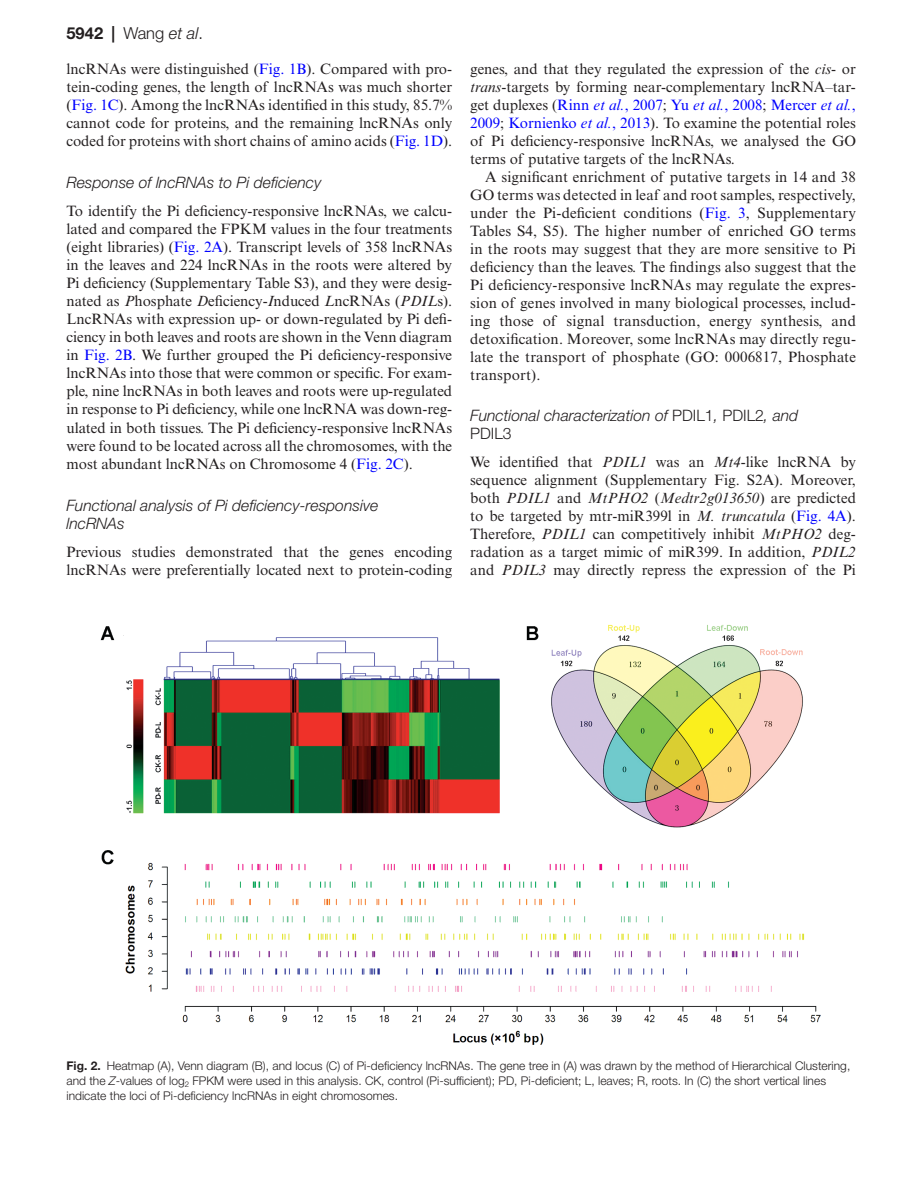
<style>
.page{position:relative;width:919px;height:1187px;background:#fff}
.page>*{position:absolute;margin:0;border:0;box-sizing:border-box;transform-origin:0 0}
.t1{font:700 16.5px "Helvetica Neue LT Std";color:#231f20}
.t2{font:italic 300 15.75px/18px "Helvetica Neue LT Std";color:#231f20}
.t3{font:15px/18px "Times New Roman MT Std";color:#231f20;text-align:justify}
.t4{font:300 12px/15px "Helvetica Neue LT Std";color:#231f20}
.s1{font-weight:300}
.s2{font-weight:300;font-style:italic}
.s3{color:#00f}
.s4{font-style:italic}
.s5{font-style:italic;color:#00f}
.s6{font-style:normal}
.s7{font-weight:700}
</style>
<div class="page">
<img style="left:101px;top:624px;width:720px;height:421px">
<p class="t1" style="left:66px;top:23px;width:138px">5942 | <span class="s1">Wang</span> <span class="s2">et al</span><span class="s1">.</span></p>
<p class="t3" style="left:66px;top:60px;width:387px">lncRNAs were distinguished (<span class="s3">Fig. 1B</span>). Compared with pro&shy;tein-coding genes, the length of lncRNAs was much shorter (<span class="s3">Fig. 1C</span>). Among the lncRNAs identified in this study, 85.7% cannot code for proteins, and the remaining lncRNAs only coded for proteins with short chains of amino acids (<span class="s3">Fig. 1D</span>).</p>
<p class="t2" style="left:66px;top:173px;width:256px">Response of lncRNAs to Pi deficiency</p>
<p class="t3" style="left:66px;top:202px;width:387px">To identify the Pi deficiency-responsive lncRNAs, we calcu&shy;lated and compared the FPKM values in the four treatments (eight libraries) (<span class="s3">Fig. 2A</span>). Transcript levels of 358 lncRNAs in the leaves and 224 lncRNAs in the roots were altered by Pi deficiency (Supplementary Table S3), and they were desig&shy;nated as <span class="s4">P</span>hosphate <span class="s4">D</span>eficiency-<span class="s4">I</span>nduced <span class="s4">L</span>ncRNAs (<span class="s4">PDIL</span>s).<br>LncRNAs with expression up- or down-regulated by Pi defi&shy;ciency in both leaves and roots are shown in the Venn diagram in <span class="s3">Fig. 2B</span>. We further grouped the Pi deficiency-responsive lncRNAs into those that were common or specific. For exam&shy;ple, nine lncRNAs in both leaves and roots were up-regulated in response to Pi deficiency, while one lncRNA was down-reg&shy;ulated in both tissues. The Pi deficiency-responsive lncRNAs were found to be located across all the chromosomes, with the most abundant lncRNAs on Chromosome 4 (<span class="s3">Fig. 2C</span>).</p>
<p class="t2" style="left:66px;top:495px;width:313px">Functional analysis of Pi deficiency-responsive lncRNAs</p>
<p class="t3" style="left:66px;top:543px;width:387px">Previous studies demonstrated that the genes encoding lncRNAs were preferentially located next to protein-coding</p>
<p class="t3" style="left:470px;top:60px;width:387px">genes, and that they regulated the expression of the <span class="s4">cis</span>- or <span class="s4">trans</span>-targets by forming near-complementary lncRNA–tar&shy;get duplexes (<span class="s3">Rinn</span> <span class="s5">et al.</span><span class="s3">, 2007</span>; <span class="s3">Yu</span> <span class="s5">et al.</span><span class="s3">, 2008</span>; <span class="s3">Mercer</span> <span class="s5">et al.</span><span class="s3">, 2009</span>; <span class="s3">Kornienko</span> <span class="s5">et al.</span><span class="s3">, 2013</span>). To examine the potential roles of Pi deficiency-responsive lncRNAs, we analysed the GO terms of putative targets of the lncRNAs.</p>
<p class="t3" style="left:470px;top:168px;width:387px;text-indent:15px">A significant enrichment of putative targets in 14 and 38<br>GO terms was detected in leaf and root samples, respectively, under the Pi-deficient conditions (<span class="s3">Fig. 3</span>, Supplementary Tables S4, S5). The higher number of enriched GO terms in the roots may suggest that they are more sensitive to Pi deficiency than the leaves. The findings also suggest that the Pi deficiency-responsive lncRNAs may regulate the expres&shy;sion of genes involved in many biological processes, includ&shy;ing those of signal transduction, energy synthesis, and detoxification. Moreover, some lncRNAs may directly regu&shy;late the transport of phosphate (GO: 0006817, Phosphate transport).</p>
<p class="t2" style="left:470px;top:405px;width:329px">Functional characterization of <span class="s6">PDIL1</span>, <span class="s6">PDIL2</span>, and<br><span class="s6">PDIL3</span></p>
<p class="t3" style="left:470px;top:453px;width:387px">We identified that <span class="s4">PDIL1</span> was an <span class="s4">Mt4</span>-like lncRNA by sequence alignment (Supplementary Fig. S2A). Moreover, both <span class="s4">PDIL1</span> and <span class="s4">MtPHO2</span> (<span class="s4">Medtr2g013650</span>) are predicted to be targeted by mtr-miR399l in <span class="s4">M. truncatula</span> (<span class="s3">Fig. 4A</span>).<br>Therefore, <span class="s4">PDIL1</span> can competitively inhibit <span class="s4">MtPHO2</span> deg&shy;radation as a target mimic of miR399. In addition, <span class="s4">PDIL2 </span>and <span class="s4">PDIL3</span> may directly repress the expression of the Pi</p>
<p class="t4" style="left:66px;top:1057px;width:785px"><span class="s7">Fig. 2.</span> Heatmap (A), Venn diagram (B), and locus (C) of Pi-deficiency lncRNAs. The gene tree in (A) was drawn by the method of Hierarchical Clustering, and the <span class="s4">Z</span>-values of log<sub>2</sub> FPKM were used in this analysis. CK, control (Pi-sufficient); PD, Pi-deficient; L, leaves; R, roots. In (C) the short vertical lines indicate the loci of Pi-deficiency lncRNAs in eight chromosomes.</p>
</div>
